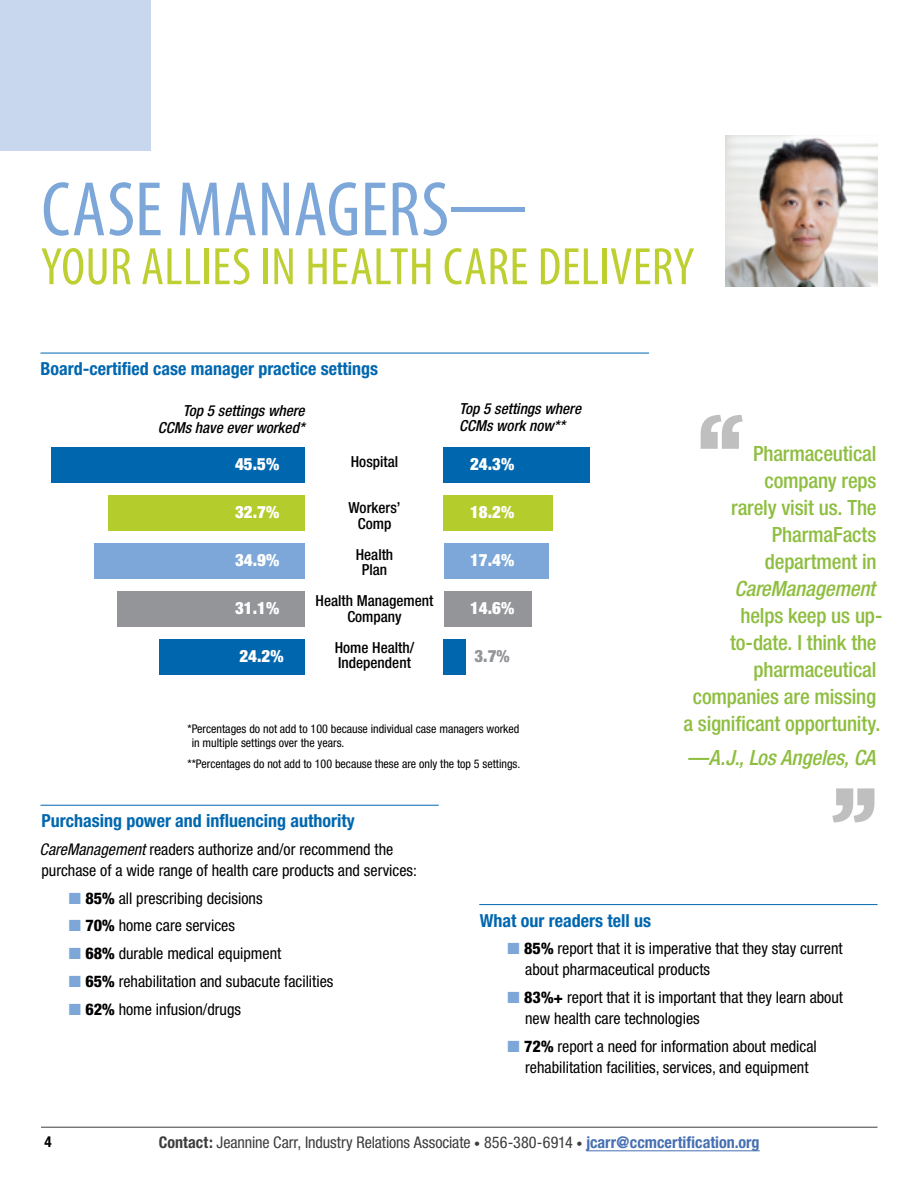
<style>
.page{position:relative;width:918px;height:1188px;background:#fff}
.page>*{position:absolute;margin:0;border:0;box-sizing:border-box;transform-origin:0 0}
.t1{font:700 105.6px "Gotham";color:#bfbfbf}
.t2{font:condensed 78px "Myriad Pro";color:#7ca7d8}
.t3{font:condensed 53.1px "Myriad Pro";letter-spacing:.005em;color:#becf31}
.t4{font:500 condensed 21px "Helvetica Neue";letter-spacing:-.01em;color:#8ebe3f}
.t5{font:italic 500 condensed 21px "Helvetica Neue";letter-spacing:-.005em;color:#8ebe3f}
.t6{font:700 condensed 18px "Helvetica Neue";color:#0067af}
.t7{font:900 condensed 16.95px "Helvetica Neue";color:#fff}
.t8{font:900 condensed 16.95px "Helvetica Neue";color:#939598}
.t9{font:condensed 16.2px/21px "Helvetica Neue";color:#000}
.t10{font:condensed 16.2px "Helvetica Neue";letter-spacing:-.005em;color:#3d3d3d}
.t11{font:500 condensed 15.3px/15.6px "Helvetica Neue";color:#000;text-align:center}
.t12{font:italic 500 condensed 15.3px/17px "Helvetica Neue";color:#000;text-align:right}
.t13{font:700 condensed 15px "Helvetica Neue";color:#000}
.t14{font:condensed 12px/14.4px "Helvetica Neue";color:#000}
.s1{font-style:italic}
.s2{color:#7ca7d8}
.s3{font-weight:800}
.s4{font-weight:700}
.s5{font-size:12px}
.s6{font-weight:700;color:#466fb2}
</style>
<div class="page">
<hr style="left:41px;top:1127px;width:837px;height:1px;background:#3d3d3d">
<hr style="left:586px;top:1150px;width:174px;height:1px;background:#466fb2">
<hr style="left:479px;top:904px;width:399px;height:1px;background:#0067af">
<hr style="left:40px;top:353px;width:609px;height:1px;background:#0067af">
<div style="left:0;top:0;width:151px;height:151px;background:#c8d6ee"></div>
<div style="left:51px;top:447px;width:254px;height:36px;background:#0067ae"></div>
<div style="left:444px;top:447px;width:146px;height:36px;background:#0067ae"></div>
<div style="left:108px;top:495px;width:197px;height:36px;background:#b5cc2d"></div>
<div style="left:444px;top:495px;width:109px;height:36px;background:#b5cc2d"></div>
<div style="left:95px;top:543px;width:210px;height:36px;background:#7da7d8"></div>
<div style="left:444px;top:543px;width:104px;height:36px;background:#7da7d8"></div>
<div style="left:118px;top:591px;width:187px;height:36px;background:#939598"></div>
<div style="left:444px;top:591px;width:88px;height:36px;background:#939598"></div>
<div style="left:159px;top:639px;width:146px;height:36px;background:#0067ae"></div>
<div style="left:444px;top:639px;width:22px;height:36px;background:#0067ae"></div>
<img style="left:726px;top:135px;width:152px;height:152px">
<hr style="left:40px;top:805px;width:399px;height:1px;background:#0067af">
<p class="t2" style="left:41px;top:162px;width:487px">CASE MANAGERS—</p>
<p class="t3" style="left:41px;top:235px;width:655px">YOUR ALLIES IN HEALTH CARE DELIVERY</p>
<p class="t6" style="left:40px;top:358px;width:339px">Board-certified case manager practice settings</p>
<p class="t12" style="left:158px;top:402px;width:148px">Top 5 settings where<br>CCMs have ever worked*</p>
<p class="t12" style="left:459px;top:400px;width:123px;text-align:left">Top 5 settings where<br>CCMs work now**</p>
<p class="t11" style="left:351px;top:453px;width:49px">Hospital</p>
<p class="t11" style="left:349px;top:500px;width:53px">Workers’<br>Comp</p>
<p class="t11" style="left:356px;top:546px;width:39px">Health<br>Plan</p>
<p class="t11" style="left:316px;top:593px;width:119px">Health Management<br>Company</p>
<p class="t11" style="left:335px;top:639px;width:81px;text-align:left">Home Health/<br>Independent</p>
<p class="t7" style="left:235px;top:454px;width:46px">45.5%</p>
<p class="t7" style="left:470px;top:454px;width:46px">24.3%</p>
<p class="t7" style="left:235px;top:502px;width:46px">32.7%</p>
<p class="t7" style="left:470px;top:502px;width:46px">18.2%</p>
<p class="t7" style="left:235px;top:550px;width:46px">34.9%</p>
<p class="t7" style="left:470px;top:550px;width:46px">17.4%</p>
<p class="t7" style="left:235px;top:598px;width:46px">31.1%</p>
<p class="t7" style="left:470px;top:598px;width:46px">14.6%</p>
<p class="t7" style="left:239px;top:646px;width:46px">24.2%</p>
<p class="t8" style="left:474px;top:646px;width:37px">3.7%</p>
<p class="t14" style="left:192px;top:721px;width:329px;text-indent:-4px">*Percentages do not add to 100 because individual case managers worked in multiple settings over the years.</p>
<p class="t14" style="left:188px;top:757px;width:334px">**Percentages do not add to 100 because these are only the top 5 settings.</p>
<p class="t1" style="left:695px;top:391px;width:53px">‘‘</p>
<p class="t4" style="left:753px;top:441px;width:125px">Pharmaceutical</p>
<p class="t4" style="left:765px;top:468px;width:113px">company reps</p>
<p class="t4" style="left:731px;top:495px;width:147px">rarely visit us. The</p>
<p class="t4" style="left:772px;top:522px;width:106px">PharmaFacts</p>
<p class="t4" style="left:765px;top:549px;width:113px">department in</p>
<p class="t5" style="left:735px;top:576px;width:142px">CareManagement</p>
<p class="t4" style="left:741px;top:603px;width:143px">helps keep us up-</p>
<p class="t4" style="left:730px;top:630px;width:148px">to-date. I think the</p>
<p class="t4" style="left:754px;top:657px;width:124px">pharmaceutical</p>
<p class="t4" style="left:693px;top:684px;width:185px">companies are missing</p>
<p class="t4" style="left:683px;top:711px;width:199px">a significant opportunity.</p>
<p class="t5" style="left:687px;top:745px;width:190px">—A.J., Los Angeles, CA</p>
<p class="t6" style="left:41px;top:810px;width:315px">Purchasing power and influencing authority</p>
<p class="t9" style="left:40px;top:839px;width:379px"><span class="s1">CareManagement</span> readers authorize and/or recommend the purchase of a wide range of health care products and services:</p>
<p class="t9" style="left:69px;top:887px;width:195px"><span class="s2">■</span> <span class="s3">85%</span> all prescribing decisions</p>
<p class="t9" style="left:69px;top:915px;width:168px"><span class="s2">■</span> <span class="s3">70%</span> home care services</p>
<p class="t9" style="left:69px;top:943px;width:214px"><span class="s2">■</span> <span class="s3">68%</span> durable medical equipment</p>
<p class="t9" style="left:69px;top:971px;width:266px"><span class="s2">■</span> <span class="s3">65%</span> rehabilitation and subacute facilities</p>
<p class="t9" style="left:69px;top:998px;width:174px"><span class="s2">■</span> <span class="s3">62%</span> home infusion/drugs</p>
<p class="t1" style="left:829px;top:764px;width:53px">’’</p>
<p class="t6" style="left:480px;top:909px;width:173px">What our readers tell us</p>
<p class="t9" style="left:525px;top:938px;width:319px;text-indent:-18px"><span class="s2">■</span> <span class="s3">85%</span> report that it is imperative that they stay current about pharmaceutical products</p>
<p class="t9" style="left:525px;top:987px;width:319px;text-indent:-18px"><span class="s2">■</span> <span class="s3">83%+</span> report that it is important that they learn about new health care technologies</p>
<p class="t9" style="left:507px;top:1035px;width:311px;text-align:center"><span class="s2">■</span> <span class="s3">72%</span> report a need for information about medical rehabilitation facilities, services, and equipment</p>
<p class="t13" style="left:45px;top:1133px;width:9px">4</p>
<p class="t10" style="left:159px;top:1133px;width:602px"><span class="s4">Contact:</span> Jeannine Carr, Industry Relations Associate <span class="s5">•</span> 856-380-6914 <span class="s5">•</span> <span class="s6">jcarr@ccmcertification.org</span></p>
</div>
